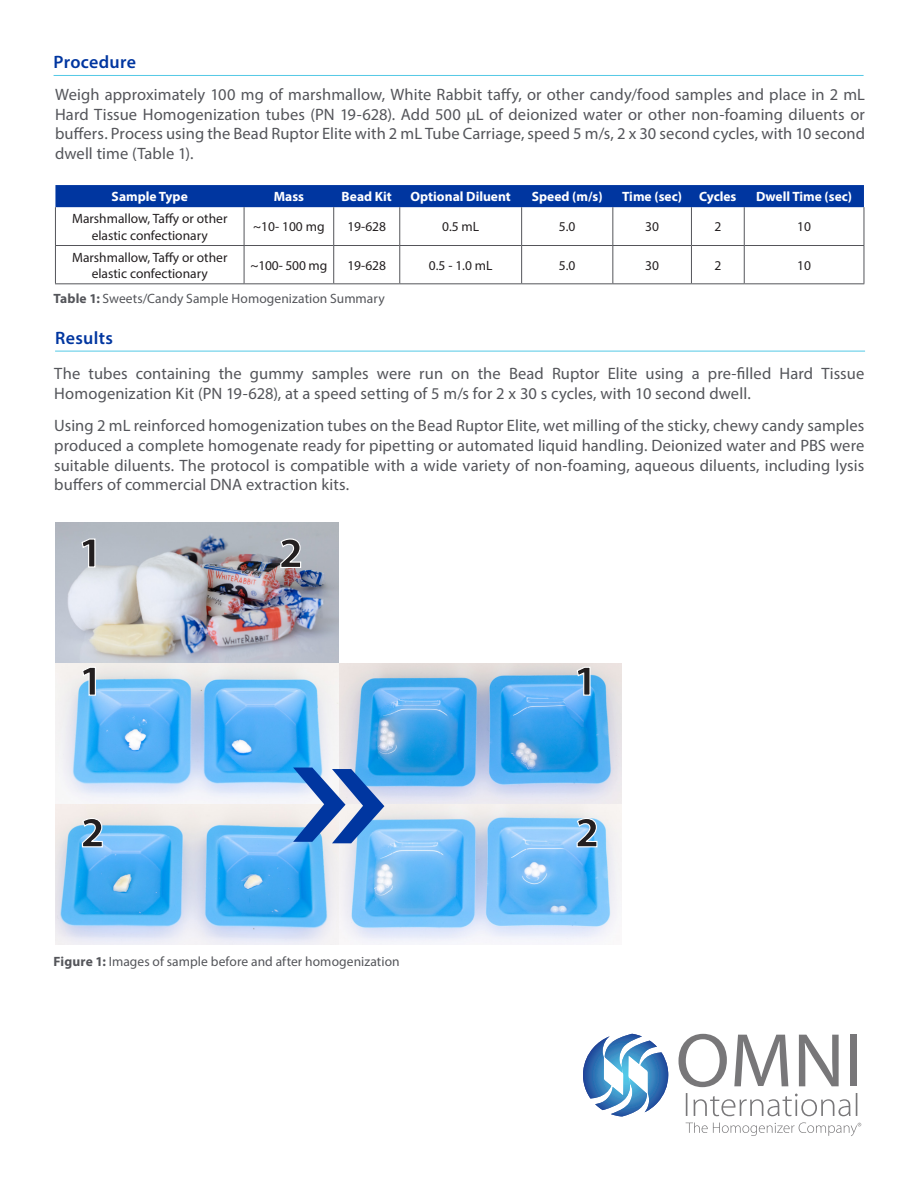
<style>
.page{position:relative;width:918px;height:1188px;background:#fff}
.page>*{position:absolute;margin:0;border:0;box-sizing:border-box;transform-origin:0 0}
.subhead{font:600 18px "Myriad Pro";letter-spacing:.02em;color:#0036a0}
.t1{font:16.5px/19.8px "Myriad Pro";letter-spacing:.005em;color:#54555a;text-align:justify}
.t2{font:13.5px/16.2px "Myriad Pro";color:#231f20;text-align:center}
.t3{font:13.5px "Myriad Pro";letter-spacing:.005em;color:#54555a}
.t4{font:700 13.5px "Myriad Pro";color:#fff}
.s1{font-weight:700}
</style>
<div class="page">
<div style="left:55px;top:185px;width:809px;height:22px;background:#0036a0"></div>
<hr style="left:55px;top:207px;width:1px;height:38px;background:#54555a">
<hr style="left:244px;top:207px;width:1px;height:38px;background:#54555a">
<hr style="left:333px;top:207px;width:1px;height:38px;background:#54555a">
<hr style="left:399px;top:207px;width:1px;height:38px;background:#54555a">
<hr style="left:521px;top:207px;width:1px;height:38px;background:#54555a">
<hr style="left:612px;top:207px;width:1px;height:38px;background:#54555a">
<hr style="left:691px;top:207px;width:1px;height:38px;background:#54555a">
<hr style="left:744px;top:207px;width:1px;height:38px;background:#54555a">
<hr style="left:864px;top:207px;width:1px;height:38px;background:#54555a">
<hr style="left:55px;top:245px;width:189px;height:1px;background:#54555a">
<hr style="left:55px;top:246px;width:1px;height:37px;background:#54555a">
<hr style="left:244px;top:245px;width:90px;height:1px;background:#54555a">
<hr style="left:244px;top:246px;width:1px;height:37px;background:#54555a">
<hr style="left:334px;top:245px;width:66px;height:1px;background:#54555a">
<hr style="left:333px;top:246px;width:1px;height:37px;background:#54555a">
<hr style="left:400px;top:245px;width:122px;height:1px;background:#54555a">
<hr style="left:399px;top:246px;width:1px;height:37px;background:#54555a">
<hr style="left:522px;top:245px;width:91px;height:1px;background:#54555a">
<hr style="left:521px;top:246px;width:1px;height:37px;background:#54555a">
<hr style="left:613px;top:245px;width:78px;height:1px;background:#54555a">
<hr style="left:612px;top:246px;width:1px;height:37px;background:#54555a">
<hr style="left:691px;top:245px;width:53px;height:1px;background:#54555a">
<hr style="left:691px;top:246px;width:1px;height:37px;background:#54555a">
<hr style="left:744px;top:245px;width:120px;height:1px;background:#54555a">
<hr style="left:744px;top:246px;width:1px;height:37px;background:#54555a">
<hr style="left:864px;top:246px;width:1px;height:37px;background:#54555a">
<hr style="left:55px;top:283px;width:189px;height:1px;background:#54555a">
<hr style="left:244px;top:283px;width:90px;height:1px;background:#54555a">
<hr style="left:334px;top:283px;width:66px;height:1px;background:#54555a">
<hr style="left:400px;top:283px;width:122px;height:1px;background:#54555a">
<hr style="left:522px;top:283px;width:91px;height:1px;background:#54555a">
<hr style="left:613px;top:283px;width:78px;height:1px;background:#54555a">
<hr style="left:691px;top:283px;width:53px;height:1px;background:#54555a">
<hr style="left:744px;top:283px;width:120px;height:1px;background:#54555a">
<hr style="left:54px;top:75px;width:810px;height:1px;background:#53c9e6">
<hr style="left:55px;top:351px;width:810px;height:1px;background:#53c9e6">
<img style="left:55px;top:523px;width:283px;height:422px">
<svg style="left:81px;top:538px;width:15px;height:30px"></svg>
<svg style="left:279px;top:538px;width:23px;height:31px"></svg>
<svg style="left:686px;top:1122px;width:175px;height:14px"></svg>
<svg style="left:679px;top:1034px;width:48px;height:53px"></svg>
<svg style="left:734px;top:1035px;width:54px;height:51px"></svg>
<svg style="left:799px;top:1035px;width:40px;height:51px"></svg>
<div style="left:851px;top:1035px;width:6px;height:51px;background:#787779"></div>
<svg style="left:686px;top:1093px;width:171px;height:23px"></svg>
<svg style="left:583px;top:1034px;width:85px;height:78px"></svg>
<img style="left:338px;top:663px;width:284px;height:282px">
<svg style="left:576px;top:666px;width:15px;height:30px"></svg>
<svg style="left:576px;top:817px;width:22px;height:31px"></svg>
<svg style="left:81px;top:666px;width:16px;height:30px"></svg>
<svg style="left:81px;top:817px;width:22px;height:31px"></svg>
<svg style="left:293px;top:768px;width:91px;height:75px"></svg>
<p class="subhead" style="left:54px;top:51px;width:84px">Procedure</p>
<p class="t1" style="left:55px;top:84px;width:812px">Weigh approximately 100 mg of marshmallow, White Rabbit taffy, or other candy/food samples and place in 2 mL Hard Tissue Homogenization tubes (PN 19-628). Add 500 µL of deionized water or other non-foaming diluents or buffers. Process using the Bead Ruptor Elite with 2 mL Tube Carriage, speed 5 m/s, 2 x 30 second cycles, with 10 second dwell time (Table 1).</p>
<p class="t4" style="left:112px;top:188px;width:78px">Sample Type</p>
<p class="t4" style="left:274px;top:188px;width:32px">Mass</p>
<p class="t4" style="left:342px;top:188px;width:52px">Bead Kit</p>
<p class="t4" style="left:411px;top:188px;width:102px">Optional Diluent</p>
<p class="t4" style="left:532px;top:188px;width:72px">Speed (m/s)</p>
<p class="t4" style="left:622px;top:188px;width:61px">Time (sec)</p>
<p class="t4" style="left:699px;top:188px;width:39px">Cycles</p>
<p class="t4" style="left:756px;top:188px;width:98px">Dwell Time (sec)</p>
<p class="t2" style="left:72px;top:210px;width:157px">Marshmallow, Taffy or other elastic confectionary</p>
<p class="t2" style="left:253px;top:219px;width:73px">~10- 100 mg</p>
<p class="t2" style="left:347px;top:219px;width:40px">19-628</p>
<p class="t2" style="left:442px;top:219px;width:39px">0.5 mL</p>
<p class="t2" style="left:559px;top:219px;width:18px">5.0</p>
<p class="t2" style="left:645px;top:219px;width:15px">30</p>
<p class="t2" style="left:714px;top:219px;width:8px">2</p>
<p class="t2" style="left:797px;top:219px;width:15px">10</p>
<p class="t2" style="left:72px;top:249px;width:157px">Marshmallow, Taffy or other elastic confectionary</p>
<p class="t2" style="left:251px;top:257px;width:78px">~100- 500 mg</p>
<p class="t2" style="left:347px;top:257px;width:40px">19-628</p>
<p class="t2" style="left:429px;top:257px;width:65px">0.5 - 1.0 mL</p>
<p class="t2" style="left:559px;top:257px;width:18px">5.0</p>
<p class="t2" style="left:645px;top:257px;width:15px">30</p>
<p class="t2" style="left:714px;top:257px;width:8px">2</p>
<p class="t2" style="left:797px;top:257px;width:15px">10</p>
<p class="t3" style="left:54px;top:290px;width:333px"><span class="s1">Table 1:</span> Sweets/Candy Sample Homogenization Summary</p>
<p class="subhead" style="left:55px;top:326px;width:59px">Results</p>
<p class="t1" style="left:54px;top:364px;width:811px">The tubes containing the gummy samples were run on the Bead Ruptor Elite using a pre-filled Hard Tissue<br>Homogenization Kit (PN 19-628), at a speed setting of 5 m/s for 2 x 30 s cycles, with 10 second dwell.</p>
<p class="t1" style="left:54px;top:415px;width:812px">Using 2 mL reinforced homogenization tubes on the Bead Ruptor Elite, wet milling of the sticky, chewy candy samples produced a complete homogenate ready for pipetting or automated liquid handling. Deionized water and PBS were suitable diluents. The protocol is compatible with a wide variety of non-foaming, aqueous diluents, including lysis buffers of commercial DNA extraction kits.</p>
<p class="t3" style="left:54px;top:953px;width:348px"><span class="s1">Figure 1:</span> Images of sample before and after homogenization</p>
</div>
